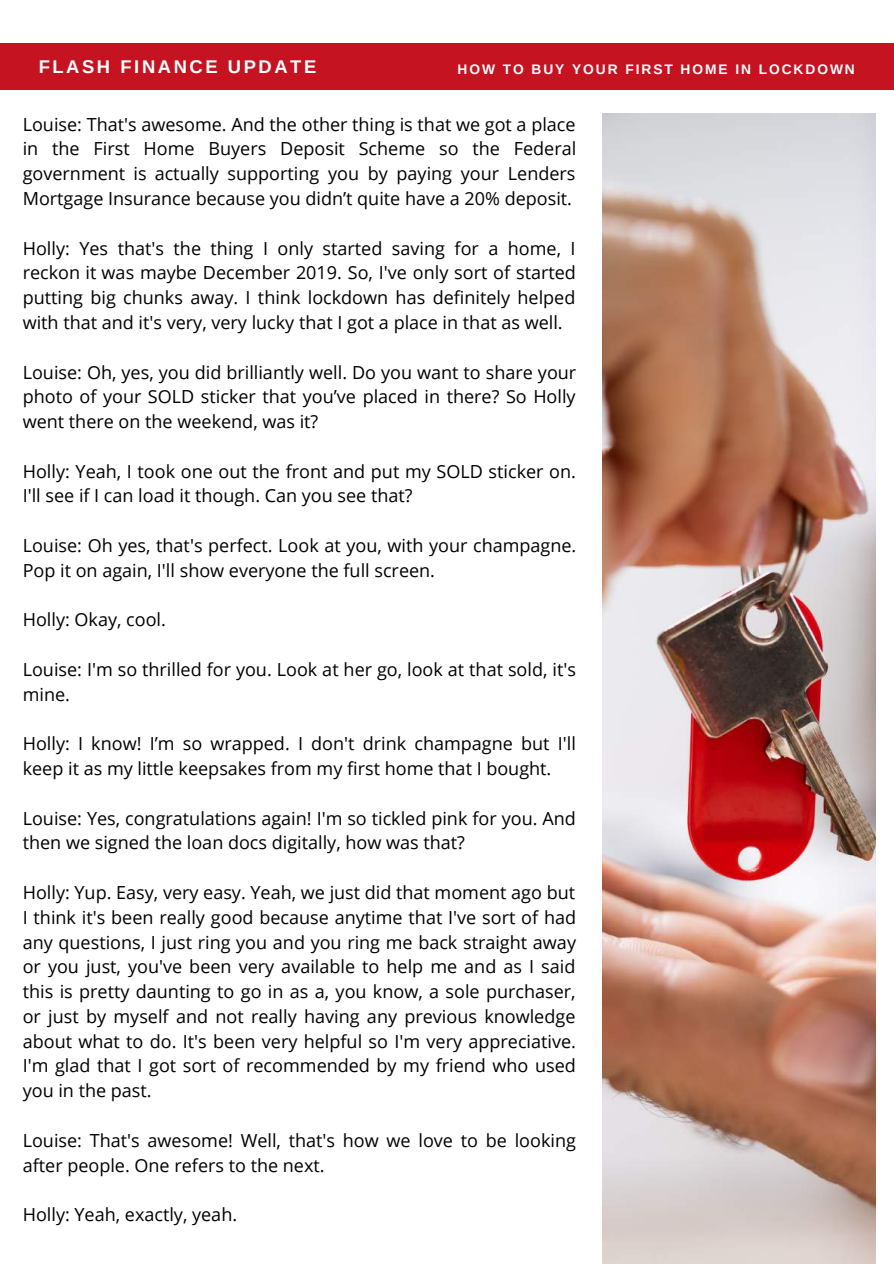
<style>
.page{position:relative;width:894px;height:1264px;background:#fff}
.page>*{position:absolute;margin:0;border:0;box-sizing:border-box;transform-origin:0 0}
.t1{font:700 18.45px "Arimo";letter-spacing:.14em;color:#fff}
.t2{font:18px/24.8px "Open Sans";color:#000}
.t3{font:700 13.8px "Arimo";letter-spacing:.14em;color:#fff}
</style>
<div class="page">
<img style="left:602px;top:113px;width:273px;height:1150px">
<div style="left:0;top:43px;width:893px;height:46px;background:#c51322"></div>
<p class="t1" style="left:39px;top:56px;width:279px">FLASH FINANCE UPDATE</p>
<p class="t3" style="left:457px;top:61px;width:398px">HOW TO BUY YOUR FIRST HOME IN LOCKDOWN</p>
<p class="t2" style="left:23px;top:111px;width:555px;text-align:justify">Louise: That's awesome. And the other thing is that we got a place in the First Home Buyers Deposit Scheme so the Federal government is actually supporting you by paying your Lenders Mortgage Insurance because you didn’t quite have a 20% deposit.</p>
<p class="t2" style="left:23px;top:235px;width:554px;text-align:justify">Holly: Yes that's the thing I only started saving for a home, I reckon it was maybe December 2019. So, I've only sort of started putting big chunks away. I think lockdown has definitely helped with that and it's very, very lucky that I got a place in that as well.</p>
<p class="t2" style="left:23px;top:359px;width:555px;text-align:justify">Louise: Oh, yes, you did brilliantly well. Do you want to share your photo of your SOLD sticker that you’ve placed in there? So Holly went there on the weekend, was it?</p>
<p class="t2" style="left:23px;top:458px;width:554px">Holly: Yeah, I took one out the front and put my SOLD sticker on.<br>I'll see if I can load it though. Can you see that?</p>
<p class="t2" style="left:23px;top:532px;width:555px">Louise: Oh yes, that's perfect. Look at you, with your champagne.<br>Pop it on again, I'll show everyone the full screen.</p>
<p class="t2" style="left:23px;top:607px;width:145px">Holly: Okay, cool.</p>
<p class="t2" style="left:23px;top:656px;width:554px">Louise: I'm so thrilled for you. Look at her go, look at that sold, it's mine.</p>
<p class="t2" style="left:23px;top:731px;width:554px">Holly: I know! I’m so wrapped. I don't drink champagne but I'll keep it as my little keepsakes from my first home that I bought.</p>
<p class="t2" style="left:23px;top:805px;width:554px">Louise: Yes, congratulations again! I'm so tickled pink for you. And then we signed the loan docs digitally, how was that?</p>
<p class="t2" style="left:23px;top:879px;width:554px;text-align:justify">Holly: Yup. Easy, very easy. Yeah, we just did that moment ago but I think it's been really good because anytime that I've sort of had any questions, I just ring you and you ring me back straight away or you just, you've been very available to help me and as I said this is pretty daunting to go in as a, you know, a sole purchaser, or just by myself and not really having any previous knowledge about what to do. It's been very helpful so I'm very appreciative.<br>I'm glad that I got sort of recommended by my friend who used you in the past.</p>
<p class="t2" style="left:23px;top:1127px;width:554px">Louise: That's awesome! Well, that's how we love to be looking after people. One refers to the next.</p>
<p class="t2" style="left:23px;top:1201px;width:216px">Holly: Yeah, exactly, yeah.</p>
</div>
